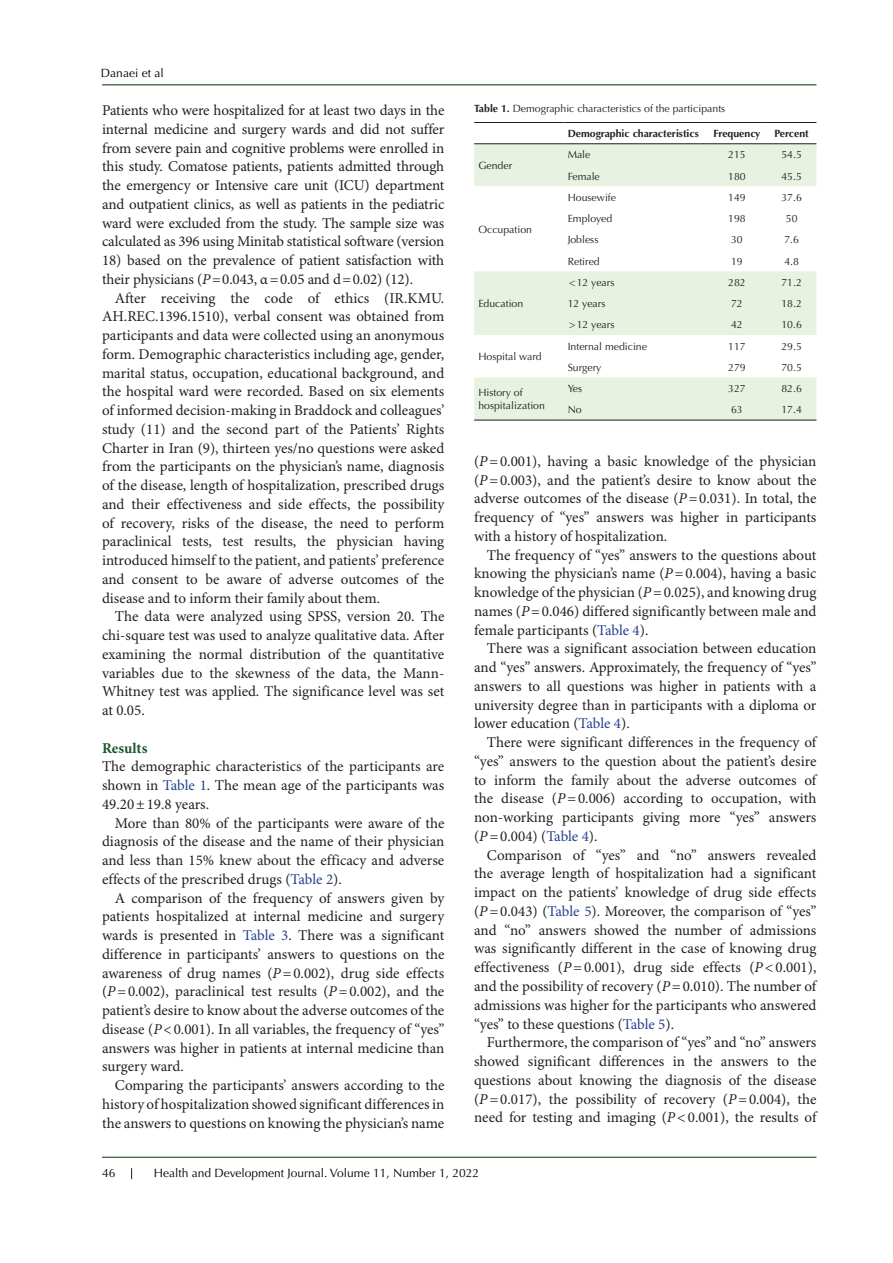
<style>
.page{position:relative;width:893px;height:1263px;background:#fff}
.page>*{position:absolute;margin:0;border:0;box-sizing:border-box;transform-origin:0 0}
.t1{font:15px/18.8px "Minion Pro";letter-spacing:-.005em;color:#231f20;text-align:justify}
.t2{font:700 15px "Minion Pro";color:#1a552b}
.t3{font:12px "Optima LT Std";color:#040503}
.t4{font:10.5px/13.5px "Optima LT Std";color:#231f20}
.t5{font:700 10.5px "Optima LT Std";color:#231f20}
.s1{font-style:italic}
.s2{color:#25408f}
.s3{font-weight:700}
</style>
<div class="page">
<hr style="left:102px;top:84px;width:714px;height:1px;background:#030">
<hr style="left:102px;top:1157px;width:714px;height:1px;background:#030">
<svg style="left:474px;top:144px;width:342px;height:276px;fill:#e7f2e0"></svg>
<hr style="left:474px;top:122px;width:89px;height:1px;background:#231f20">
<hr style="left:563px;top:122px;width:144px;height:1px;background:#231f20">
<hr style="left:707px;top:122px;width:60px;height:1px;background:#231f20">
<hr style="left:767px;top:122px;width:49px;height:1px;background:#231f20">
<hr style="left:474px;top:143px;width:89px;height:1px;background:#231f20">
<hr style="left:563px;top:143px;width:144px;height:1px;background:#231f20">
<hr style="left:707px;top:143px;width:60px;height:1px;background:#231f20">
<hr style="left:767px;top:143px;width:49px;height:1px;background:#231f20">
<hr style="left:474px;top:420px;width:89px;height:1px;background:#231f20">
<hr style="left:563px;top:420px;width:144px;height:1px;background:#231f20">
<hr style="left:707px;top:420px;width:60px;height:1px;background:#231f20">
<hr style="left:767px;top:420px;width:49px;height:1px;background:#231f20">
<p class="t3" style="left:101px;top:66px;width:64px">Danaei et al</p>
<p class="t1" style="left:102px;top:102px;width:344px">Patients who were hospitalized for at least two days in the internal medicine and surgery wards and did not suffer from severe pain and cognitive problems were enrolled in this study. Comatose patients, patients admitted through the emergency or Intensive care unit (ICU) department and outpatient clinics, as well as patients in the pediatric ward were excluded from the study. The sample size was calculated as 396 using Minitab statistical software (version</p>
<p class="t1" style="left:102px;top:252px;width:344px">18) based on the prevalence of patient satisfaction with their physicians (<span class="s1">P</span>=0.043, α=0.05 and d=0.02) (12).</p>
<p class="t1" style="left:102px;top:289px;width:344px;text-indent:13px">After receiving the code of ethics (IR.KMU.<br>AH.REC.1396.1510), verbal consent was obtained from participants and data were collected using an anonymous form. Demographic characteristics including age, gender, marital status, occupation, educational background, and the hospital ward were recorded. Based on six elements of informed decision-making in Braddock and colleagues’ study (11) and the second part of the Patients’ Rights Charter in Iran (9), thirteen yes/no questions were asked from the participants on the physician’s name, diagnosis of the disease, length of hospitalization, prescribed drugs and their effectiveness and side effects, the possibility of recovery, risks of the disease, the need to perform paraclinical tests, test results, the physician having introduced himself to the patient, and patients’ preference and consent to be aware of adverse outcomes of the disease and to inform their family about them.</p>
<p class="t1" style="left:102px;top:608px;width:344px;text-indent:13px">The data were analyzed using SPSS, version 20. The chi-square test was used to analyze qualitative data. After examining the normal distribution of the quantitative variables due to the skewness of the data, the Mann-Whitney test was applied. The significance level was set at 0.05.</p>
<p class="t2" style="left:102px;top:737px;width:47px">Results</p>
<p class="t1" style="left:102px;top:758px;width:344px">The demographic characteristics of the participants are shown in <span class="s2">Table 1</span>. The mean age of the participants was 49.20±19.8 years.</p>
<p class="t1" style="left:102px;top:814px;width:344px;text-indent:13px">More than 80% of the participants were aware of the diagnosis of the disease and the name of their physician and less than 15% knew about the efficacy and adverse effects of the prescribed drugs (<span class="s2">Table 2</span>).</p>
<p class="t1" style="left:102px;top:889px;width:344px;text-indent:13px">A comparison of the frequency of answers given by patients hospitalized at internal medicine and surgery wards is presented in <span class="s2">Table 3</span>. There was a significant difference in participants’ answers to questions on the awareness of drug names (<span class="s1">P</span>=0.002), drug side effects (<span class="s1">P</span>=0.002), paraclinical test results (<span class="s1">P</span>=0.002), and the patient’s desire to know about the adverse outcomes of the disease (<span class="s1">P</span>&lt;0.001). In all variables, the frequency of “yes” answers was higher in patients at internal medicine than surgery ward.</p>
<p class="t1" style="left:102px;top:1077px;width:344px;text-indent:13px">Comparing the participants’ answers according to the history of hospitalization showed significant differences in the answers to questions on knowing the physician’s name</p>
<p class="t4" style="left:474px;top:102px;width:253px"><span class="s3">Table 1.</span> Demographic characteristics of the participants</p>
<p class="t5" style="left:568px;top:127px;width:133px">Demographic characteristics</p>
<p class="t5" style="left:713px;top:127px;width:49px">Frequency</p>
<p class="t5" style="left:775px;top:127px;width:36px">Percent</p>
<p class="t4" style="left:478px;top:159px;width:35px">Gender</p>
<p class="t4" style="left:568px;top:148px;width:24px">Male</p>
<p class="t4" style="left:728px;top:148px;width:19px">215</p>
<p class="t4" style="left:781px;top:148px;width:22px">54.5</p>
<p class="t4" style="left:568px;top:169px;width:34px">Female</p>
<p class="t4" style="left:728px;top:169px;width:19px">180</p>
<p class="t4" style="left:781px;top:169px;width:22px">45.5</p>
<p class="t4" style="left:478px;top:222px;width:55px">Occupation</p>
<p class="t4" style="left:478px;top:297px;width:46px">Education</p>
<p class="t4" style="left:478px;top:350px;width:65px">Hospital ward</p>
<p class="t4" style="left:568px;top:191px;width:50px">Housewife</p>
<p class="t4" style="left:728px;top:191px;width:19px">149</p>
<p class="t4" style="left:781px;top:191px;width:22px">37.6</p>
<p class="t4" style="left:568px;top:212px;width:46px">Employed</p>
<p class="t4" style="left:728px;top:212px;width:19px">198</p>
<p class="t4" style="left:786px;top:212px;width:13px">50</p>
<p class="t4" style="left:568px;top:233px;width:32px">Jobless</p>
<p class="t4" style="left:731px;top:233px;width:13px">30</p>
<p class="t4" style="left:784px;top:233px;width:16px">7.6</p>
<p class="t4" style="left:568px;top:254px;width:34px">Retired</p>
<p class="t4" style="left:731px;top:254px;width:13px">19</p>
<p class="t4" style="left:784px;top:254px;width:16px">4.8</p>
<p class="t4" style="left:569px;top:276px;width:47px">&lt;12 years</p>
<p class="t4" style="left:728px;top:276px;width:19px">282</p>
<p class="t4" style="left:781px;top:276px;width:22px">71.2</p>
<p class="t4" style="left:568px;top:297px;width:39px">12 years</p>
<p class="t4" style="left:731px;top:297px;width:13px">72</p>
<p class="t4" style="left:781px;top:297px;width:22px">18.2</p>
<p class="t4" style="left:569px;top:318px;width:47px">&gt;12 years</p>
<p class="t4" style="left:731px;top:318px;width:13px">42</p>
<p class="t4" style="left:781px;top:318px;width:22px">10.6</p>
<p class="t4" style="left:568px;top:339px;width:81px">Internal medicine</p>
<p class="t4" style="left:728px;top:339px;width:19px">117</p>
<p class="t4" style="left:781px;top:339px;width:22px">29.5</p>
<p class="t4" style="left:568px;top:361px;width:35px">Surgery</p>
<p class="t4" style="left:728px;top:361px;width:19px">279</p>
<p class="t4" style="left:781px;top:361px;width:22px">70.5</p>
<p class="t4" style="left:478px;top:386px;width:68px">History of hospitalization</p>
<p class="t4" style="left:568px;top:382px;width:16px">Yes</p>
<p class="t4" style="left:728px;top:382px;width:19px">327</p>
<p class="t4" style="left:781px;top:382px;width:22px">82.6</p>
<p class="t4" style="left:568px;top:403px;width:16px">No</p>
<p class="t4" style="left:731px;top:403px;width:13px">63</p>
<p class="t4" style="left:781px;top:403px;width:22px">17.4</p>
<p class="t1" style="left:474px;top:452px;width:344px">(<span class="s1">P</span>=0.001), having a basic knowledge of the physician (<span class="s1">P</span>=0.003), and the patient’s desire to know about the adverse outcomes of the disease (<span class="s1">P</span>=0.031). In total, the frequency of “yes” answers was higher in participants with a history of hospitalization.</p>
<p class="t1" style="left:474px;top:546px;width:344px;text-indent:13px">The frequency of “yes” answers to the questions about knowing the physician’s name (<span class="s1">P</span>=0.004), having a basic knowledge of the physician (<span class="s1">P</span>=0.025), and knowing drug names (<span class="s1">P</span>=0.046) differed significantly between male and female participants (<span class="s2">Table 4</span>).</p>
<p class="t1" style="left:474px;top:640px;width:344px;text-indent:13px">There was a significant association between education and “yes” answers. Approximately, the frequency of “yes” answers to all questions was higher in patients with a university degree than in participants with a diploma or lower education (<span class="s2">Table 4</span>).</p>
<p class="t1" style="left:474px;top:734px;width:344px;text-indent:13px">There were significant differences in the frequency of “yes” answers to the question about the patient’s desire to inform the family about the adverse outcomes of the disease (<span class="s1">P=</span>0.006) according to occupation, with non-working participants giving more “yes” answers (<span class="s1">P=</span>0.004) (<span class="s2">Table 4</span>).</p>
<p class="t1" style="left:474px;top:846px;width:344px;text-indent:13px">Comparison of “yes” and “no” answers revealed the average length of hospitalization had a significant impact on the patients’ knowledge of drug side effects (<span class="s1">P=</span>0.043) (<span class="s2">Table 5</span>). Moreover, the comparison of “yes” and “no” answers showed the number of admissions was significantly different in the case of knowing drug effectiveness (<span class="s1">P=</span>0.001), drug side effects (<span class="s1">P&lt;</span>0.001), and the possibility of recovery (<span class="s1">P=</span>0.010). The number of admissions was higher for the participants who answered “yes” to these questions (<span class="s2">Table 5</span>).</p>
<p class="t1" style="left:474px;top:1034px;width:344px;text-indent:13px">Furthermore, the comparison of “yes” and “no” answers showed significant differences in the answers to the questions about knowing the diagnosis of the disease (<span class="s1">P=</span>0.017), the possibility of recovery (<span class="s1">P=</span>0.004), the need for testing and imaging (<span class="s1">P&lt;</span>0.001), the results of</p>
<p class="t3" style="left:102px;top:1166px;width:15px">46</p>
<p class="t3" style="left:154px;top:1166px;width:327px">Health and Development Journal. Volume 11, Number 1, 2022</p>
</div>
